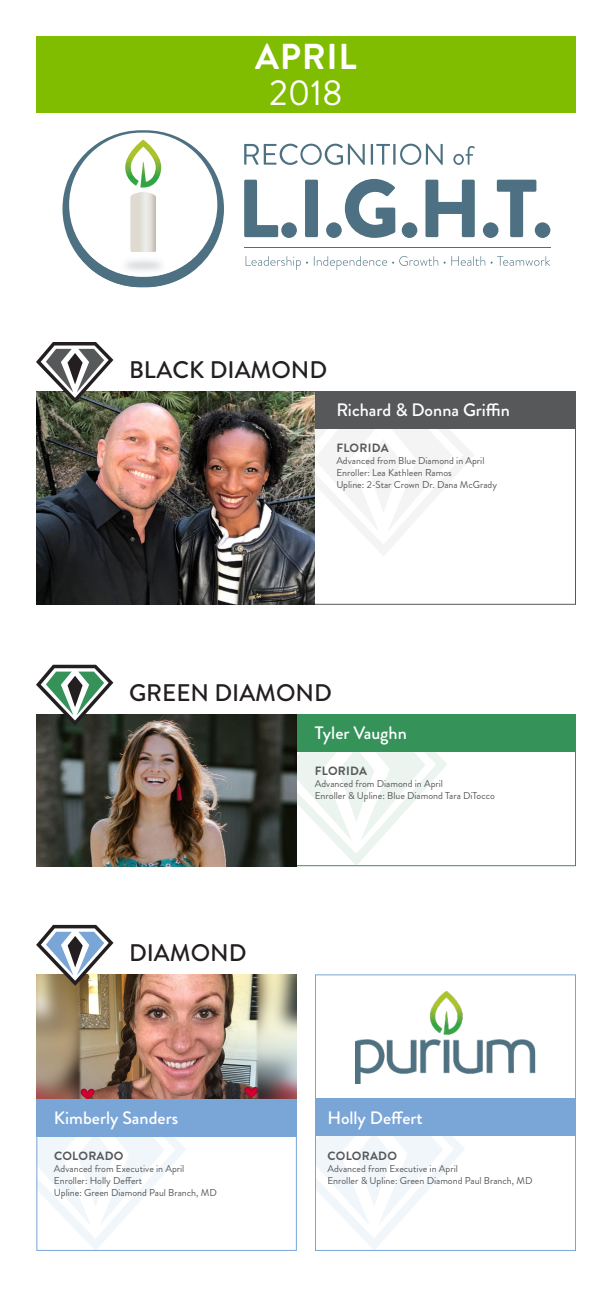
<style>
.page{position:relative;width:612px;height:1296px;background:#fff}
.page>*{position:absolute;margin:0;border:0;box-sizing:border-box;transform-origin:0 0}
.t1{font:700 36px "Brandon Grotesque";letter-spacing:.02em;color:#fff}
.t2{font:36px "Brandon Grotesque";color:#fff}
.t3{font:500 24px "Brandon Grotesque";color:#231f20}
.t4{font:500 18px "Brandon Grotesque";color:#fff}
.Diamond_Info{font:700 12px "Brandon Grotesque";letter-spacing:.02em;color:#57585a}
.Diamond_Info-2{font:10px "Brandon Grotesque";color:#57585a}
</style>
<div class="page">
<svg style="left:297px;top:751px;width:150px;height:113px"></svg>
<svg style="left:315px;top:428px;width:160px;height:128px"></svg>
<img style="left:135px;top:287px;width:17px;height:1px">
<svg style="left:62px;top:130px;width:162px;height:157px"></svg>
<svg style="left:244px;top:144px;width:121px;height:21px"></svg>
<hr style="left:371px;top:144px;width:2px;height:21px;background:#4d7182">
<svg style="left:376px;top:144px;width:14px;height:21px"></svg>
<hr style="left:393px;top:144px;width:3px;height:21px;background:#4d7182">
<svg style="left:400px;top:144px;width:43px;height:21px"></svg>
<svg style="left:453px;top:146px;width:22px;height:19px"></svg>
<svg style="left:244px;top:180px;width:34px;height:57px"></svg>
<div style="left:281px;top:222px;width:16px;height:16px;background:#4d7182;border-radius:50%"></div>
<div style="left:305px;top:180px;width:13px;height:57px;background:#4d7182;border-radius:2px"></div>
<div style="left:326px;top:222px;width:16px;height:16px;background:#4d7182;border-radius:50%"></div>
<svg style="left:345px;top:179px;width:50px;height:59px"></svg>
<div style="left:402px;top:222px;width:15px;height:16px;background:#4d7182;border-radius:50%"></div>
<svg style="left:425px;top:180px;width:50px;height:57px"></svg>
<div style="left:483px;top:222px;width:15px;height:16px;background:#4d7182;border-radius:50%"></div>
<svg style="left:497px;top:180px;width:39px;height:57px"></svg>
<div style="left:535px;top:222px;width:15px;height:16px;background:#4d7182;border-radius:50%"></div>
<svg style="left:246px;top:256px;width:62px;height:14px"></svg>
<svg style="left:314px;top:256px;width:124px;height:14px"></svg>
<svg style="left:444px;top:256px;width:41px;height:10px"></svg>
<svg style="left:491px;top:256px;width:59px;height:10px"></svg>
<hr style="left:244px;top:247px;width:306px;height:1px;background:#4d7182">
<div style="left:36px;top:36px;width:540px;height:76px;background:#80bd01"></div>
<div style="left:36px;top:391px;width:540px;height:37px;background:#57585a"></div>
<img style="left:36px;top:391px;width:279px;height:214px">
<svg style="left:36px;top:342px;width:77px;height:61px"></svg>
<div style="left:286px;top:741px;width:290px;height:125px;border:1px solid #359259"></div>
<img style="left:36px;top:714px;width:261px;height:152px">
<svg style="left:36px;top:665px;width:77px;height:61px"></svg>
<div style="left:297px;top:714px;width:279px;height:37px;background:#359259"></div>
<svg style="left:317px;top:1136px;width:148px;height:113px"></svg>
<svg style="left:38px;top:1136px;width:149px;height:113px"></svg>
<img style="left:36px;top:974px;width:261px;height:125px">
<img style="left:356px;top:992px;width:180px;height:91px">
<div style="left:315px;top:974px;width:261px;height:127px;border:1px solid #7aa5d7"></div>
<svg style="left:36px;top:925px;width:78px;height:61px"></svg>
<div style="left:315px;top:1099px;width:261px;height:37px;background:#7aa5d7"></div>
<div style="left:315px;top:1117px;width:261px;height:134px;border:1px solid #7aa5d7"></div>
<div style="left:36px;top:1099px;width:261px;height:37px;background:#7aa5d7"></div>
<div style="left:36px;top:1108px;width:261px;height:143px;border:1px solid #7aa5d7"></div>
<p class="t1" style="left:255px;top:31px;width:103px">APRIL</p>
<p class="t2" style="left:269px;top:68px;width:75px">2018</p>
<p class="t3" style="left:129px;top:353px;width:200px">BLACK DIAMOND</p>
<p class="t4" style="left:336px;top:398px;width:175px">Richard &amp; Donna Griffin</p>
<p class="Diamond_Info" style="left:336px;top:440px;width:54px">FLORIDA</p>
<p class="Diamond_Info-2" style="left:336px;top:454px;width:150px">Advanced from Blue Diamond in April</p>
<p class="Diamond_Info-2" style="left:336px;top:466px;width:117px">Enroller: Lea Kathleen Ramos</p>
<p class="Diamond_Info-2" style="left:336px;top:478px;width:162px">Upline: 2-Star Crown Dr. Dana McGrady</p>
<p class="t3" style="left:129px;top:676px;width:205px">GREEN DIAMOND</p>
<p class="t4" style="left:315px;top:720px;width:94px">Tyler Vaughn</p>
<p class="t3" style="left:129px;top:937px;width:119px">DIAMOND</p>
<p class="t4" style="left:54px;top:1105px;width:126px">Kimberly Sanders</p>
<p class="Diamond_Info" style="left:54px;top:1147px;width:71px">COLORADO</p>
<p class="Diamond_Info-2" style="left:54px;top:1162px;width:132px">Advanced from Executive in April</p>
<p class="Diamond_Info-2" style="left:54px;top:1174px;width:90px">Enroller: Holly Deffert</p>
<p class="Diamond_Info-2" style="left:54px;top:1186px;width:164px">Upline: Green Diamond Paul Branch, MD</p>
<p class="Diamond_Info" style="left:315px;top:762px;width:54px">FLORIDA</p>
<p class="Diamond_Info-2" style="left:315px;top:777px;width:130px">Advanced from Diamond in April</p>
<p class="Diamond_Info-2" style="left:315px;top:789px;width:182px">Enroller &amp; Upline: Blue Diamond Tara DiTocco</p>
<p class="t4" style="left:328px;top:1105px;width:97px">Holly Deffert</p>
<p class="Diamond_Info" style="left:328px;top:1147px;width:71px">COLORADO</p>
<p class="Diamond_Info-2" style="left:327px;top:1161px;width:132px">Advanced from Executive in April</p>
<p class="Diamond_Info-2" style="left:327px;top:1173px;width:207px">Enroller &amp; Upline: Green Diamond Paul Branch, MD</p>
</div>
